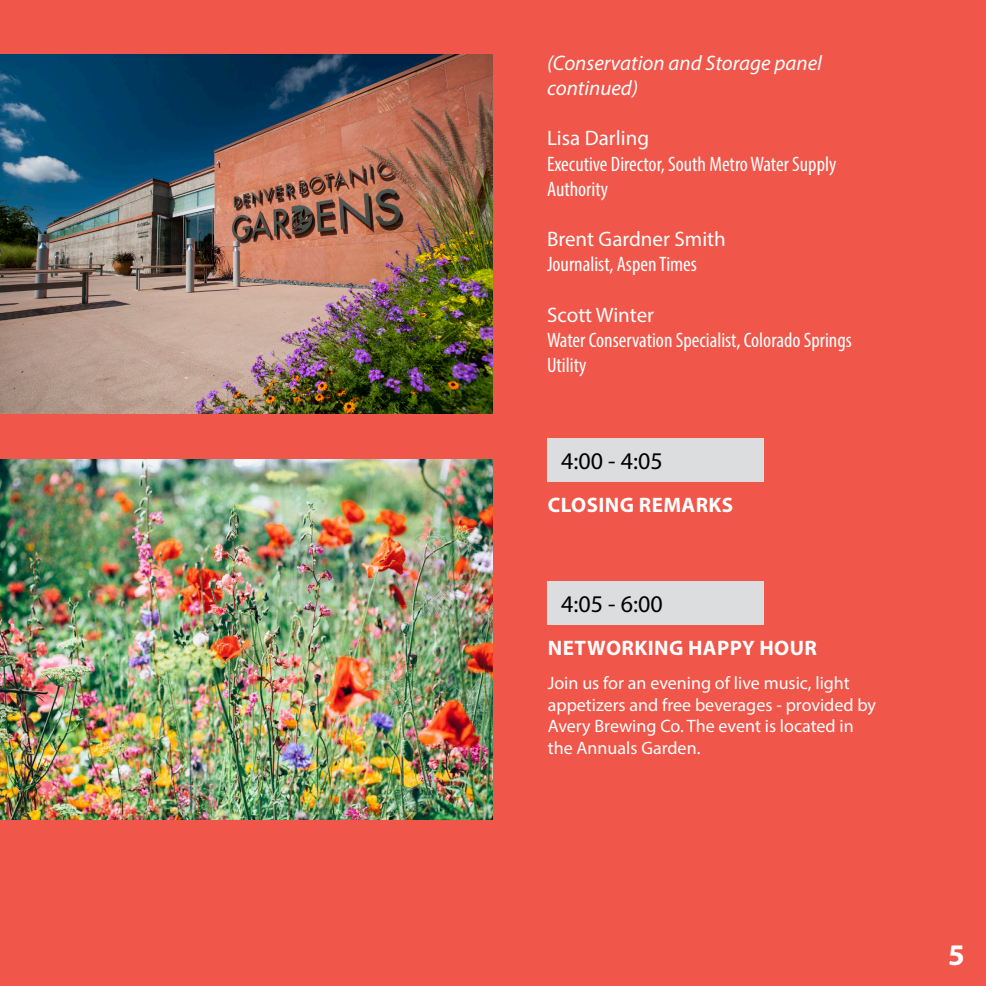
<style>
.page{position:relative;width:986px;height:986px;background:#f05649}
.page>*{position:absolute;margin:0;border:0;box-sizing:border-box;transform-origin:0 0}
.t1{font:700 30px "Myriad Pro";color:#fff}
.t2{font:24px "Myriad Pro";color:#000}
.t3{font:condensed 21px/25.2px "Myriad Pro";color:#fff}
.t4{font:21px "Myriad Pro";color:#fff}
.t5{font:italic 21px/25.2px "Myriad Pro";color:#fff}
.t6{font:700 21px "Myriad Pro";letter-spacing:.02em;color:#fff}
.t7{font:18px "Myriad Pro";color:#fff}
</style>
<div class="page">
<div style="left:548px;top:581px;width:216px;height:43px;background:#dcdddf"></div>
<div style="left:548px;top:438px;width:216px;height:43px;background:#dcdddf"></div>
<img style="left:0;top:54px;width:493px;height:359px">
<img style="left:0;top:459px;width:493px;height:360px">
<p class="t5" style="left:547px;top:50px;width:276px">(Conservation and Storage panel continued)</p>
<p class="t4" style="left:547px;top:125px;width:104px">Lisa Darling</p>
<p class="t3" style="left:547px;top:151px;width:291px">Executive Director, South Metro Water Supply<br>Authority</p>
<p class="t4" style="left:547px;top:226px;width:180px">Brent Gardner Smith</p>
<p class="t3" style="left:547px;top:252px;width:151px">Journalist, Aspen Times</p>
<p class="t4" style="left:547px;top:302px;width:109px">Scott Winter</p>
<p class="t3" style="left:547px;top:327px;width:306px">Water Conservation Specialist, Colorado Springs<br>Utility</p>
<p class="t2" style="left:561px;top:445px;width:103px">4:00 - 4:05</p>
<p class="t6" style="left:548px;top:491px;width:187px">CLOSING REMARKS</p>
<p class="t2" style="left:561px;top:589px;width:103px">4:05 - 6:00</p>
<p class="t6" style="left:548px;top:634px;width:270px">NETWORKING HAPPY HOUR</p>
<p class="t7" style="left:548px;top:672px;width:303px">Join us for an evening of live music, light</p>
<p class="t7" style="left:548px;top:693px;width:330px">appetizers and free beverages - provided by</p>
<p class="t7" style="left:548px;top:715px;width:307px">Avery Brewing Co. The event is located in</p>
<p class="t7" style="left:548px;top:736px;width:154px">the Annuals Garden.</p>
<p class="t1" style="left:948px;top:935px;width:18px">5</p>
</div>
